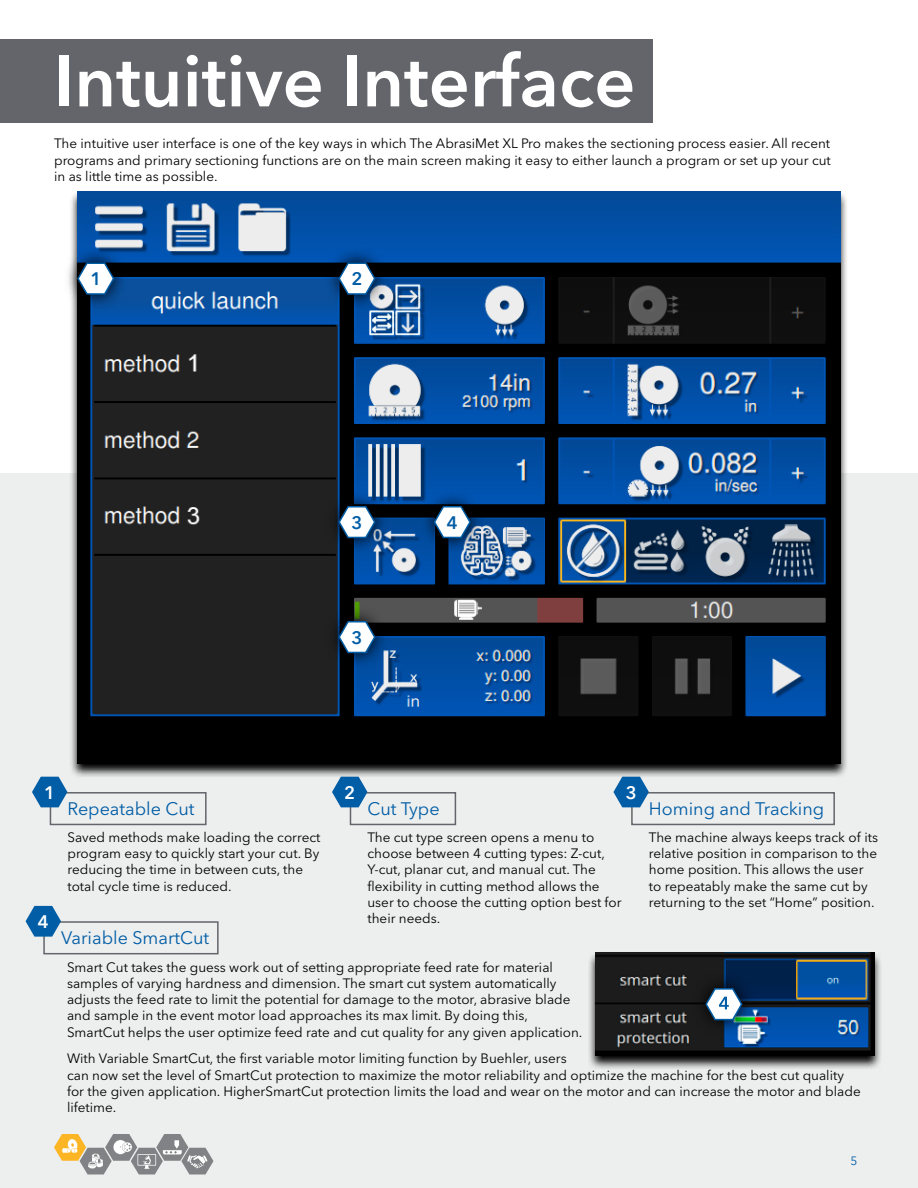
<style>
.page{position:relative;width:918px;height:1188px;background:#fff}
.page>*{position:absolute;margin:0;border:0;box-sizing:border-box;transform-origin:0 0}
.t1{font:600 72px "Avenir Next LT Pro";color:#fff}
.t2{font:18px "Avenir Next LT Pro";color:#005da6}
.t3{font:600 18px "Avenir Next LT Pro";color:#005da6}
.t4{font:600 18px "Avenir Next LT Pro";color:#fff}
.t5{font:13.5px/16.2px "Avenir Next LT Pro";color:#000}
.t6{font:12px "Avenir Next LT Pro";color:#005da6}
</style>
<div class="page">
<div style="left:0;top:473px;width:918px;height:715px;background:#edeeee"></div>
<div style="left:0;top:39px;width:652px;height:84px;background:#64656a"></div>
<svg style="left:70px;top:191px;width:777px;height:586px;background:#878a8e"></svg>
<img style="left:78px;top:192px;width:762px;height:572px">
<svg style="left:589px;top:952px;width:292px;height:117px;background:#7f8081"></svg>
<img style="left:596px;top:953px;width:278px;height:103px">
<svg style="left:420px;top:491px;width:65px;height:62px;background:#164880"></svg>
<svg style="left:433px;top:505px;width:39px;height:34px"></svg>
<svg style="left:692px;top:973px;width:64px;height:63px;background:#1f3547"></svg>
<svg style="left:325px;top:247px;width:65px;height:63px;background:#1c4d84"></svg>
<svg style="left:337px;top:261px;width:39px;height:34px"></svg>
<svg style="left:68px;top:247px;width:60px;height:63px;background:#315c8b"></svg>
<svg style="left:76px;top:261px;width:39px;height:34px"></svg>
<svg style="left:325px;top:491px;width:65px;height:62px;background:#193657"></svg>
<svg style="left:337px;top:505px;width:39px;height:34px"></svg>
<svg style="left:325px;top:606px;width:65px;height:62px;background:#1f3345"></svg>
<svg style="left:337px;top:620px;width:39px;height:34px"></svg>
<div style="left:50px;top:792px;width:157px;height:33px;border:2px solid #64656a"></div>
<svg style="left:32px;top:777px;width:35px;height:30px"></svg>
<div style="left:43px;top:921px;width:176px;height:33px;border:2px solid #64656a"></div>
<svg style="left:26px;top:906px;width:35px;height:31px"></svg>
<div style="left:350px;top:792px;width:106px;height:33px;border:2px solid #64656a"></div>
<svg style="left:332px;top:777px;width:35px;height:30px"></svg>
<div style="left:631px;top:792px;width:204px;height:33px;border:2px solid #64656a"></div>
<svg style="left:613px;top:777px;width:36px;height:30px"></svg>
<svg style="left:704px;top:987px;width:39px;height:34px"></svg>
<svg style="left:54px;top:1134px;width:160px;height:40px"></svg>
<h1 class="t1" style="left:54px;top:37px;width:583px">Intuitive Interface</h1>
<p class="t5" style="left:54px;top:136px;width:778px;text-align:justify">The intuitive user interface is one of the key ways in which The AbrasiMet XL Pro makes the sectioning process easier. All recent programs and primary sectioning functions are on the main screen making it easy to either launch a program or set up your cut in as little time as possible.</p>
<h2 class="t3" style="left:90px;top:268px;width:12px">1</h2>
<h2 class="t3" style="left:351px;top:268px;width:12px">2</h2>
<h2 class="t3" style="left:351px;top:512px;width:12px">3</h2>
<h2 class="t3" style="left:351px;top:627px;width:12px">3</h2>
<h2 class="t3" style="left:447px;top:512px;width:12px">4</h2>
<h2 class="t4" style="left:44px;top:782px;width:12px">1</h2>
<h2 class="t4" style="left:38px;top:911px;width:12px">4</h2>
<h2 class="t2" style="left:67px;top:798px;width:129px">Repeatable Cut</h2>
<p class="t5" style="left:67px;top:829px;width:255px">Saved methods make loading the correct program easy to quickly start your cut. By reducing the time in between cuts, the total cycle time is reduced.</p>
<h2 class="t2" style="left:61px;top:927px;width:150px">Variable SmartCut</h2>
<h2 class="t4" style="left:344px;top:782px;width:12px">2</h2>
<h2 class="t2" style="left:367px;top:798px;width:74px">Cut Type</h2>
<h2 class="t4" style="left:626px;top:782px;width:12px">3</h2>
<p class="t5" style="left:367px;top:829px;width:256px">The cut type screen opens a menu to choose between 4 cutting types: Z-cut, Y-cut, planar cut, and manual cut. The flexibility in cutting method allows the user to choose the cutting option best for their needs.</p>
<h2 class="t2" style="left:649px;top:798px;width:177px">Homing and Tracking</h2>
<p class="t5" style="left:649px;top:829px;width:231px">The machine always keeps track of its relative position in comparison to the home position. This allows the user to repeatably make the same cut by returning to the set “Home” position.</p>
<p class="t5" style="left:67px;top:959px;width:517px">Smart Cut takes the guess work out of setting appropriate feed rate for material samples of varying hardness and dimension. The smart cut system automatically adjusts the feed rate to limit the potential for damage to the motor, abrasive blade and sample in the event motor load approaches its max limit. By doing this, SmartCut helps the user optimize feed rate and cut quality for any given application.</p>
<p class="t5" style="left:67px;top:1051px;width:795px">With Variable SmartCut, the first variable motor limiting function by Buehler, users<br>can now set the level of SmartCut protection to maximize the motor reliability and optimize the machine for the best cut quality for the given application. HigherSmartCut protection limits the load and wear on the motor and can increase the motor and blade lifetime.</p>
<p class="t6" style="left:850px;top:1153px;width:8px">5</p>
</div>
